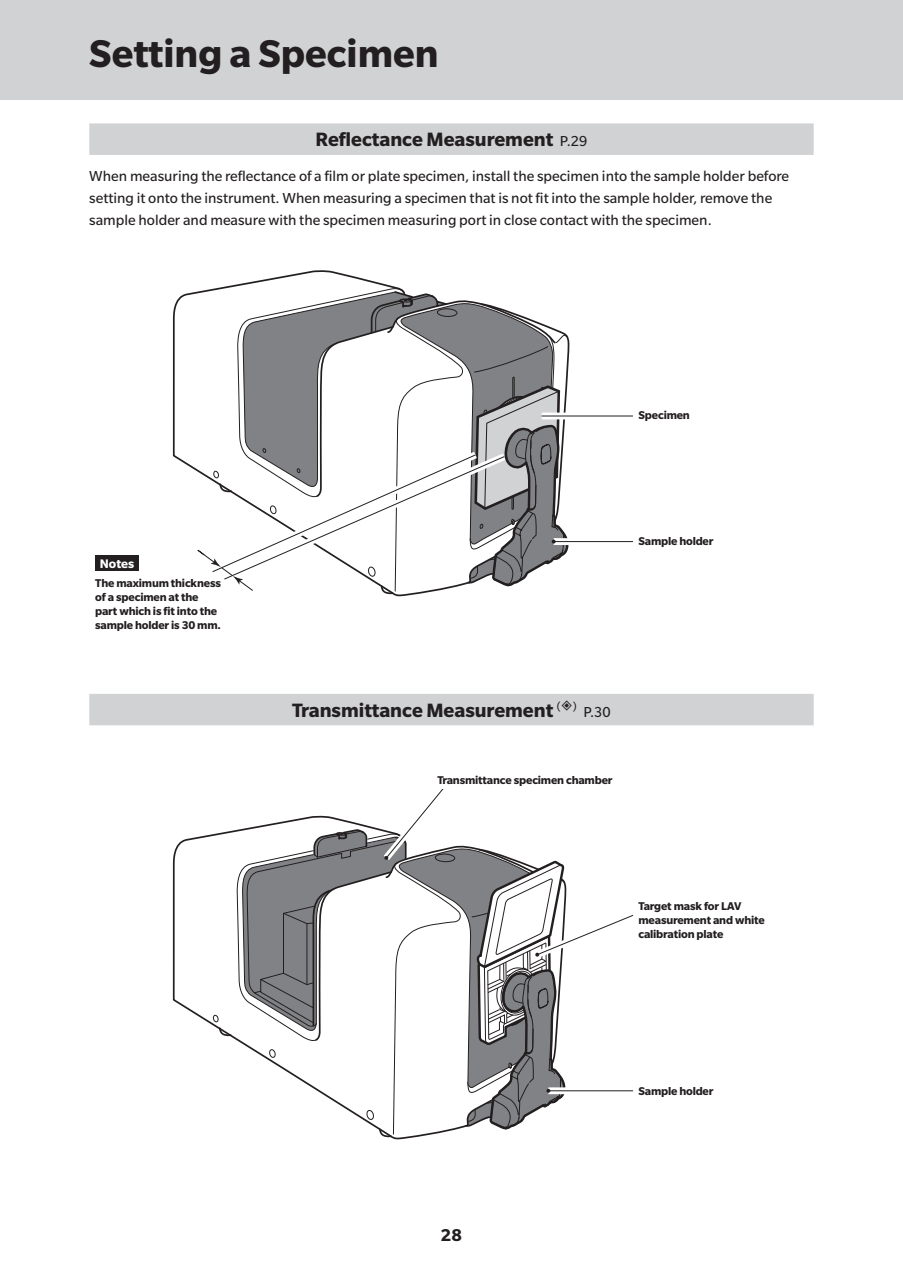
<style>
.page{position:relative;width:903px;height:1275px;background:#fff}
.page>*{position:absolute;margin:0;border:0;box-sizing:border-box;transform-origin:0 0}
.t1{font:700 42px "Slate Pro";color:#231f20}
.t2{font:700 21px "Slate Pro";color:#231f20}
.t3{font:700 18.55px "Slate Pro";color:#231f20}
.t4{font:15.75px/22.1px "Slate Pro";color:#231f20}
.t5{font:700 13.47px "Slate Pro";color:#fff}
.t6{font:700 12.25px/14px "Slate Pro";letter-spacing:-.015em;color:#231f20}
.s1{font-weight:400;font-size:15.75px}
</style>
<div class="page">
<div style="left:0;top:0;width:903px;height:99px;background:#d1d2d4"></div>
<svg style="left:172px;top:270px;width:238px;height:327px"></svg>
<svg style="left:571px;top:542px;width:62px;height:1px"></svg>
<hr style="left:554px;top:541px;width:79px;height:1px;background:#231f20">
<svg style="left:198px;top:288px;width:373px;height:307px"></svg>
<svg style="left:542px;top:413px;width:91px;height:6px"></svg>
<hr style="left:542px;top:416px;width:91px;height:1px;background:#231f20">
<div style="left:95px;top:556px;width:44px;height:15px;background:#231f20"></div>
<svg style="left:172px;top:834px;width:40px;height:191px"></svg>
<svg style="left:212px;top:789px;width:422px;height:351px"></svg>
<div style="left:89px;top:123px;width:725px;height:32px;background:#d1d2d4"></div>
<div style="left:89px;top:694px;width:725px;height:31px;background:#d1d2d4"></div>
<h1 class="t1" style="left:89px;top:30px;width:351px">Setting a Specimen</h1>
<h2 class="t2" style="left:316px;top:128px;width:273px">Reflectance Measurement <span class="s1">P.29</span></h2>
<p class="t4" style="left:89px;top:165px;width:701px">When measuring the reflectance of a film or plate specimen, install the specimen into the sample holder before setting it onto the instrument. When measuring a specimen that is not fit into the sample holder, remove the sample holder and measure with the specimen measuring port in close contact with the specimen.</p>
<p class="t6" style="left:638px;top:408px;width:53px">Specimen</p>
<p class="t5" style="left:100px;top:556px;width:36px">Notes</p>
<p class="t6" style="left:95px;top:576px;width:127px">The maximum thickness of a specimen at the part which is fit into the sample holder is 30 mm.</p>
<p class="t6" style="left:638px;top:534px;width:76px">Sample holder</p>
<h2 class="t2" style="left:292px;top:698px;width:320px">Transmittance Measurement <sup>(</sup> <sup>)</sup> <span class="s1">P.30</span></h2>
<p class="t6" style="left:437px;top:773px;width:177px">Transmittance specimen chamber</p>
<p class="t6" style="left:638px;top:899px;width:128px">Target mask for LAV measurement and white calibration plate</p>
<p class="t3" style="left:441px;top:1224px;width:23px">28</p>
<p class="t6" style="left:638px;top:1084px;width:76px">Sample holder</p>
</div>
